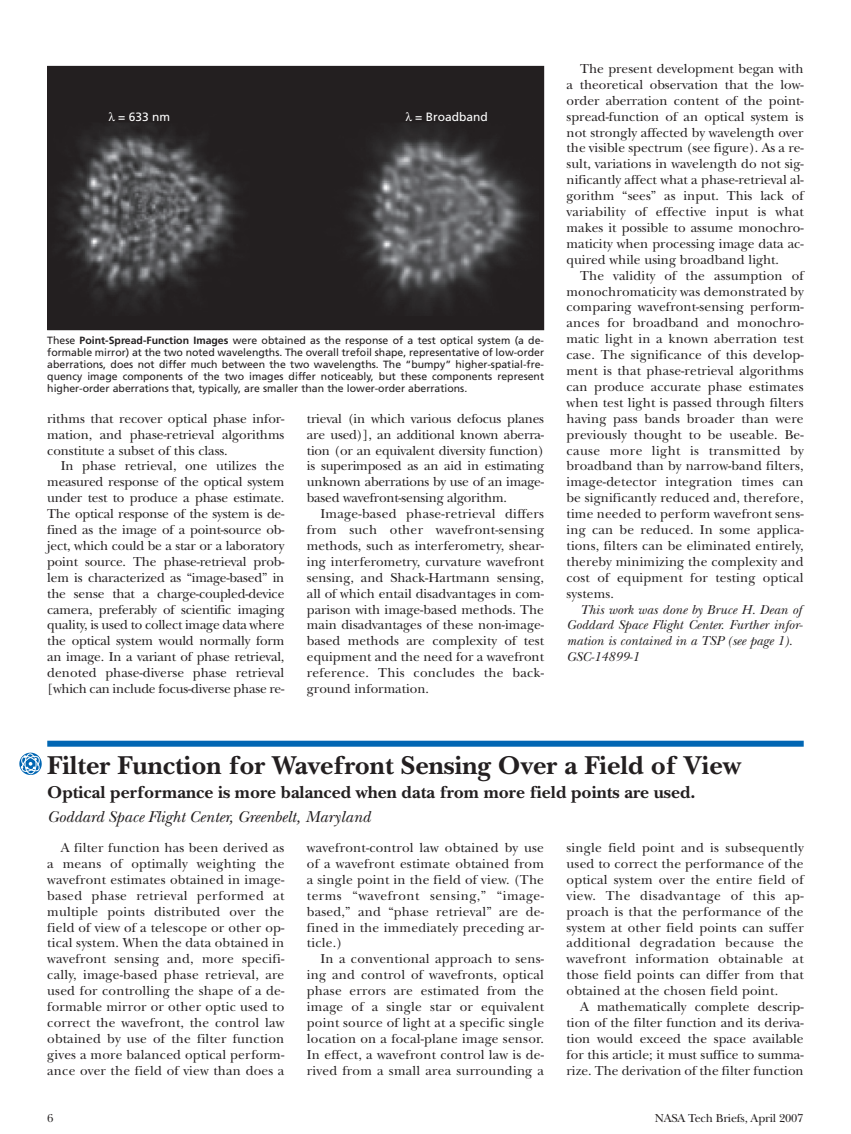
<style>
.page{position:relative;width:851px;height:1134px;background:#fff}
.page>*{position:absolute;margin:0;border:0;box-sizing:border-box;transform-origin:0 0}
.t1{font:700 27px "New Baskerville";color:#231f20}
.t2{font:700 18px "New Baskerville";color:#231f20}
.t3{font:italic 16.5px "New Baskerville";color:#231f20}
.t4{font:13.5px/15.9px "New Baskerville";letter-spacing:.01em;color:#231f20;text-align:justify}
.t5{font:italic 13.5px/15.9px "New Baskerville";letter-spacing:.005em;color:#231f20}
.t6{font:12px "New Baskerville";letter-spacing:-.015em;color:#231f20}
.t7{font:12px "Frutiger";color:#fff}
.t8{font:10.5px/12px "Frutiger";color:#231f20;text-align:justify}
.s1{font-weight:700}
</style>
<div class="page">
<svg style="left:49px;top:68px;width:493px;height:260px;background:#343233"></svg>
<div style="left:47px;top:66px;width:497px;height:264px;border:1px solid #231f20"></div>
<div style="left:47px;top:741px;width:756px;height:6px;background:#0166b3"></div>
<svg style="left:19px;top:753px;width:23px;height:22px"></svg>
<svg style="left:109px;top:112px;width:6px;height:9px"></svg>
<svg style="left:406px;top:111px;width:6px;height:10px"></svg>
<p class="t7" style="left:118px;top:112px;width:53px">= 633 nm</p>
<p class="t7" style="left:415px;top:112px;width:74px">= Broadband</p>
<p class="t8" style="left:47px;top:335px;width:498px">These <span class="s1">Point-Spread-Function Images</span> were obtained as the response of a test optical system (a de&shy;formable mirror) at the two noted wavelengths. The overall trefoil shape, representative of low-order aberrations, does not differ much between the two wavelengths. The “bumpy” higher-spatial-fre&shy;quency image components of the two images differ noticeably, but these components represent higher-order aberrations that, typically, are smaller than the lower-order aberrations.</p>
<p class="t4" style="left:47px;top:412px;width:239px">rithms that recover optical phase infor&shy;mation, and phase-retrieval algorithms constitute a subset of this class.</p>
<p class="t4" style="left:47px;top:460px;width:239px;text-indent:14px">In phase retrieval, one utilizes the measured response of the optical system under test to produce a phase estimate.<br>The optical response of the system is de&shy;fined as the image of a point-source ob&shy;ject, which could be a star or a laboratory point source. The phase-retrieval prob&shy;lem is characterized as “image-based” in the sense that a charge-coupled-device camera, preferably of scientific imaging quality, is used to collect image data where the optical system would normally form an image. In a variant of phase retrieval, denoted phase-diverse phase retrieval [which can include focus-diverse phase re-</p>
<p class="t4" style="left:307px;top:412px;width:239px">trieval (in which various defocus planes are used)], an additional known aberra&shy;tion (or an equivalent diversity function) is superimposed as an aid in estimating unknown aberrations by use of an image&shy;based wavefront-sensing algorithm.</p>
<p class="t4" style="left:307px;top:507px;width:239px;text-indent:14px">Image-based phase-retrieval differs from such other wavefront-sensing methods, such as interferometry, shear&shy;ing interferometry, curvature wavefront sensing, and Shack-Hartmann sensing, all of which entail disadvantages in com&shy;parison with image-based methods. The main disadvantages of these non-image&shy;based methods are complexity of test equipment and the need for a wavefront reference. This concludes the back&shy;ground information.</p>
<p class="t4" style="left:566px;top:62px;width:239px;text-indent:14px">The present development began with a theoretical observation that the low&shy;order aberration content of the point&shy;spread-function of an optical system is not strongly affected by wavelength over the visible spectrum (see figure). As a re&shy;sult, variations in wavelength do not sig&shy;nificantly affect what a phase-retrieval al&shy;gorithm “sees” as input. This lack of variability of effective input is what makes it possible to assume monochro&shy;maticity when processing image data ac&shy;quired while using broadband light.</p>
<p class="t4" style="left:566px;top:269px;width:239px;text-indent:14px">The validity of the assumption of monochromaticity was demonstrated by comparing wavefront-sensing perform&shy;ances for broadband and monochro&shy;matic light in a known aberration test case. The significance of this develop&shy;ment is that phase-retrieval algorithms can produce accurate phase estimates when test light is passed through filters having pass bands broader than were previously thought to be useable. Be&shy;cause more light is transmitted by broadband than by narrow-band filters, image-detector integration times can be significantly reduced and, therefore, time needed to perform wavefront sens&shy;ing can be reduced. In some applica&shy;tions, filters can be eliminated entirely, thereby minimizing the complexity and cost of equipment for testing optical systems.</p>
<p class="t5" style="left:566px;top:603px;width:238px;text-indent:14px">This work was done by Bruce H. Dean of Goddard Space Flight Center. Further infor&shy;mation is contained in a TSP (see page 1).<br>GSC-14899-1</p>
<h1 class="t1" style="left:47px;top:755px;width:695px">Filter Function for Wavefront Sensing Over a Field of View</h1>
<h2 class="t2" style="left:47px;top:786px;width:649px">Optical performance is more balanced when data from more field points are used.</h2>
<p class="t3" style="left:47px;top:811px;width:325px">Goddard Space Flight Center, Greenbelt, Maryland</p>
<p class="t4" style="left:47px;top:841px;width:239px;text-indent:14px">A filter function has been derived as a means of optimally weighting the wavefront estimates obtained in image&shy;based phase retrieval performed at multiple points distributed over the field of view of a telescope or other op&shy;tical system. When the data obtained in wavefront sensing and, more specifi&shy;cally, image-based phase retrieval, are used for controlling the shape of a de&shy;formable mirror or other optic used to correct the wavefront, the control law obtained by use of the filter function gives a more balanced optical perform&shy;ance over the field of view than does a</p>
<p class="t4" style="left:307px;top:841px;width:239px">wavefront-control law obtained by use of a wavefront estimate obtained from a single point in the field of view. (The terms “wavefront sensing,” “image&shy;based,” and “phase retrieval” are de&shy;fined in the immediately preceding ar&shy;ticle.)</p>
<p class="t4" style="left:307px;top:953px;width:239px;text-indent:14px">In a conventional approach to sens&shy;ing and control of wavefronts, optical phase errors are estimated from the image of a single star or equivalent point source of light at a specific single location on a focal-plane image sensor.<br>In effect, a wavefront control law is de&shy;rived from a small area surrounding a</p>
<p class="t4" style="left:566px;top:841px;width:239px">single field point and is subsequently used to correct the performance of the optical system over the entire field of view. The disadvantage of this ap&shy;proach is that the performance of the system at other field points can suffer additional degradation because the wavefront information obtainable at those field points can differ from that obtained at the chosen field point.</p>
<p class="t4" style="left:566px;top:1000px;width:239px;text-indent:14px">A mathematically complete descrip&shy;tion of the filter function and its deriva&shy;tion would exceed the space available for this article; it must suffice to summa&shy;rize. The derivation of the filter function</p>
<p class="t6" style="left:47px;top:1114px;width:8px">6</p>
<p class="t6" style="left:654px;top:1114px;width:150px">NASA Tech Briefs, April 2007</p>
</div>
